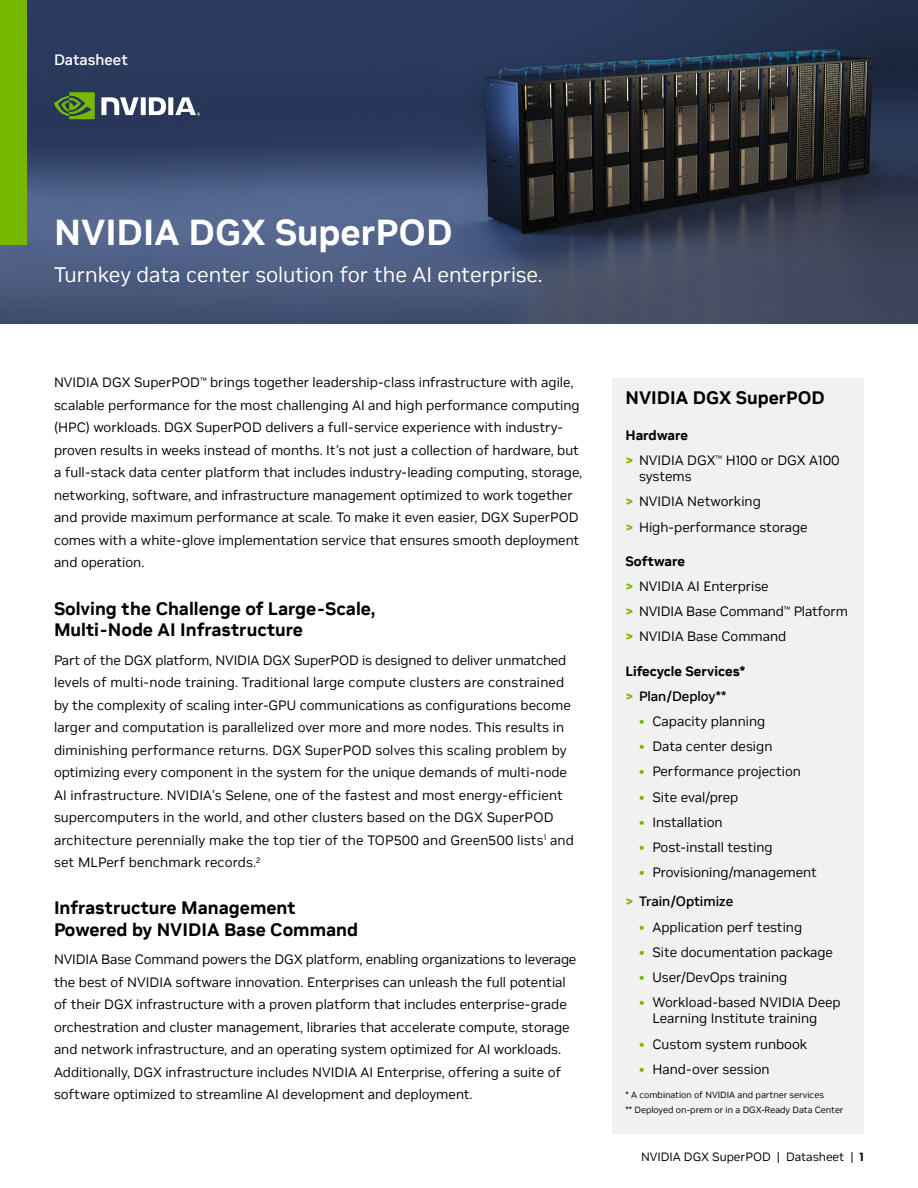
<style>
.page{position:relative;width:918px;height:1188px;background:#fff}
.page>*{position:absolute;margin:0;border:0;box-sizing:border-box;transform-origin:0 0}
.H1_-_Bold_24{font:700 36px "NVIDIA Sans";color:#fff}
.H1_Subheads_-_Regula{font:21px "NVIDIA Sans";color:#fff}
.H4_-_Bold_12{font:700 18px/21.6px "NVIDIA Sans";color:#000}
.Sidebar_heading_12_b{font:700 18px "NVIDIA Sans";color:#000}
.Eyebrow_Folio_Medium{font:500 15px "NVIDIA Sans";color:#fff}
.Body_Beauty_-_Copy_T{font:13.5px/22.5px "NVIDIA Sans";color:#000}
.Sidbar_heading___add{font:700 13.5px "NVIDIA Sans";color:#000}
.t1{font:500 13.5px "NVIDIA Sans";color:#000}
.t2{font:12px "NVIDIA Sans";color:#000}
.Footer__Legal_Text{font:9px "NVIDIA Sans";color:#000}
.s1{font-weight:700;color:#76b900}
.s2{font-weight:700}
</style>
<div class="page">
<img style="left:0;top:0;width:918px;height:324px">
<div style="left:612px;top:378px;width:252px;height:756px;background:#f1f1f2"></div>
<div style="left:0;top:0;width:27px;height:244px;background:#76b900"></div>
<svg style="left:54px;top:92px;width:41px;height:27px"></svg>
<svg style="left:101px;top:97px;width:99px;height:19px"></svg>
<p class="Eyebrow_Folio_Medium" style="left:54px;top:50px;width:75px">Datasheet</p>
<p class="H1_-_Bold_24" style="left:54px;top:210px;width:400px">NVIDIA DGX SuperPOD</p>
<p class="H1_Subheads_-_Regula" style="left:54px;top:262px;width:490px">Turnkey data center solution for the AI enterprise.</p>
<p class="Body_Beauty_-_Copy_T" style="left:54px;top:372px;width:530px">NVIDIA DGX SuperPOD<sup>™</sup> brings together leadership-class infrastructure with agile, scalable performance for the most challenging AI and high performance computing (HPC) workloads. DGX SuperPOD delivers a full-service experience with industry&shy;proven results in weeks instead of months. It’s not just a collection of hardware, but a full-stack data center platform that includes industry-leading computing, storage, networking, software, and infrastructure management optimized to work together and provide maximum performance at scale. To make it even easier, DGX SuperPOD comes with a white-glove implementation service that ensures smooth deployment and operation.</p>
<p class="H4_-_Bold_12" style="left:54px;top:597px;width:323px">Solving the Challenge of Large-Scale,<br>Multi-Node AI Infrastructure</p>
<p class="Body_Beauty_-_Copy_T" style="left:54px;top:649px;width:521px">Part of the DGX platform, NVIDIA DGX SuperPOD is designed to deliver unmatched levels of multi-node training. Traditional large compute clusters are constrained by the complexity of scaling inter-GPU communications as configurations become larger and computation is parallelized over more and more nodes. This results in diminishing performance returns. DGX SuperPOD solves this scaling problem by optimizing every component in the system for the unique demands of multi-node AI infrastructure. NVIDIA’s Selene, one of the fastest and most energy-efficient supercomputers in the world, and other clusters based on the DGX SuperPOD architecture perennially make the top tier of the TOP500 and Green500 lists<sup>1</sup> and set MLPerf benchmark records.<sup>2</sup></p>
<p class="H4_-_Bold_12" style="left:54px;top:897px;width:306px">Infrastructure Management<br>Powered by NVIDIA Base Command</p>
<p class="Body_Beauty_-_Copy_T" style="left:54px;top:949px;width:524px">NVIDIA Base Command powers the DGX platform, enabling organizations to leverage the best of NVIDIA software innovation. Enterprises can unleash the full potential of their DGX infrastructure with a proven platform that includes enterprise-grade orchestration and cluster management, libraries that accelerate compute, storage and network infrastructure, and an operating system optimized for AI workloads.<br>Additionally, DGX infrastructure includes NVIDIA AI Enterprise, offering a suite of software optimized to streamline AI development and deployment.</p>
<p class="Sidebar_heading_12_b" style="left:626px;top:387px;width:201px">NVIDIA DGX SuperPOD</p>
<p class="Sidbar_heading___add" style="left:626px;top:427px;width:64px">Hardware</p>
<p class="Body_Beauty_-_Copy_T" style="left:639px;top:452px;width:202px;line-height:16.2px;text-indent:-14px"><span class="s1">&gt;</span> NVIDIA DGX<sup>™</sup> H100 or DGX A100 systems</p>
<p class="Body_Beauty_-_Copy_T" style="left:626px;top:491px;width:137px"><span class="s1">&gt;</span> NVIDIA Networking</p>
<p class="Body_Beauty_-_Copy_T" style="left:626px;top:516px;width:184px"><span class="s1">&gt;</span> High-performance storage</p>
<p class="Sidbar_heading___add" style="left:626px;top:553px;width:61px">Software</p>
<p class="Body_Beauty_-_Copy_T" style="left:626px;top:575px;width:145px"><span class="s1">&gt;</span> NVIDIA AI Enterprise</p>
<p class="Body_Beauty_-_Copy_T" style="left:626px;top:600px;width:224px"><span class="s1">&gt;</span> NVIDIA Base Command<sup>™</sup> Platform</p>
<p class="Body_Beauty_-_Copy_T" style="left:626px;top:626px;width:162px"><span class="s1">&gt;</span> NVIDIA Base Command</p>
<p class="Sidbar_heading___add" style="left:626px;top:663px;width:121px">Lifecycle Services*</p>
<p class="t1" style="left:626px;top:688px;width:102px"><span class="s1">&gt;</span> Plan/Deploy**</p>
<p class="Body_Beauty_-_Copy_T" style="left:639px;top:710px;width:128px"><span class="s1">•</span> Capacity planning</p>
<p class="Body_Beauty_-_Copy_T" style="left:639px;top:735px;width:135px"><span class="s1">•</span> Data center design</p>
<p class="Body_Beauty_-_Copy_T" style="left:639px;top:761px;width:164px"><span class="s1">•</span> Performance projection</p>
<p class="Body_Beauty_-_Copy_T" style="left:639px;top:786px;width:101px"><span class="s1">•</span> Site eval/prep</p>
<p class="Body_Beauty_-_Copy_T" style="left:639px;top:811px;width:85px"><span class="s1">•</span> Installation</p>
<p class="Body_Beauty_-_Copy_T" style="left:639px;top:836px;width:135px"><span class="s1">•</span> Post-install testing</p>
<p class="Body_Beauty_-_Copy_T" style="left:639px;top:861px;width:179px"><span class="s1">•</span> Provisioning/management</p>
<p class="t1" style="left:626px;top:894px;width:109px"><span class="s1">&gt;</span> Train/Optimize</p>
<p class="Body_Beauty_-_Copy_T" style="left:639px;top:916px;width:165px"><span class="s1">•</span> Application perf testing</p>
<p class="Body_Beauty_-_Copy_T" style="left:639px;top:941px;width:196px"><span class="s1">•</span> Site documentation package</p>
<p class="Body_Beauty_-_Copy_T" style="left:639px;top:966px;width:150px"><span class="s1">•</span> User/DevOps training</p>
<p class="Body_Beauty_-_Copy_T" style="left:652px;top:995px;width:190px;line-height:16.2px;text-indent:-14px"><span class="s1">•</span> Workload-based NVIDIA Deep<br>Learning Institute training</p>
<p class="Body_Beauty_-_Copy_T" style="left:639px;top:1033px;width:170px"><span class="s1">•</span> Custom system runbook</p>
<p class="Body_Beauty_-_Copy_T" style="left:639px;top:1058px;width:132px"><span class="s1">•</span> Hand-over session</p>
<p class="Footer__Legal_Text" style="left:626px;top:1090px;width:200px">* A combination of NVIDIA and partner services</p>
<p class="Footer__Legal_Text" style="left:626px;top:1105px;width:220px">** Deployed on-prem or in a DGX-Ready Data Center</p>
<p class="t2" style="left:641px;top:1150px;width:224px">NVIDIA DGX SuperPOD | Datasheet | <span class="s2">1</span></p>
</div>
